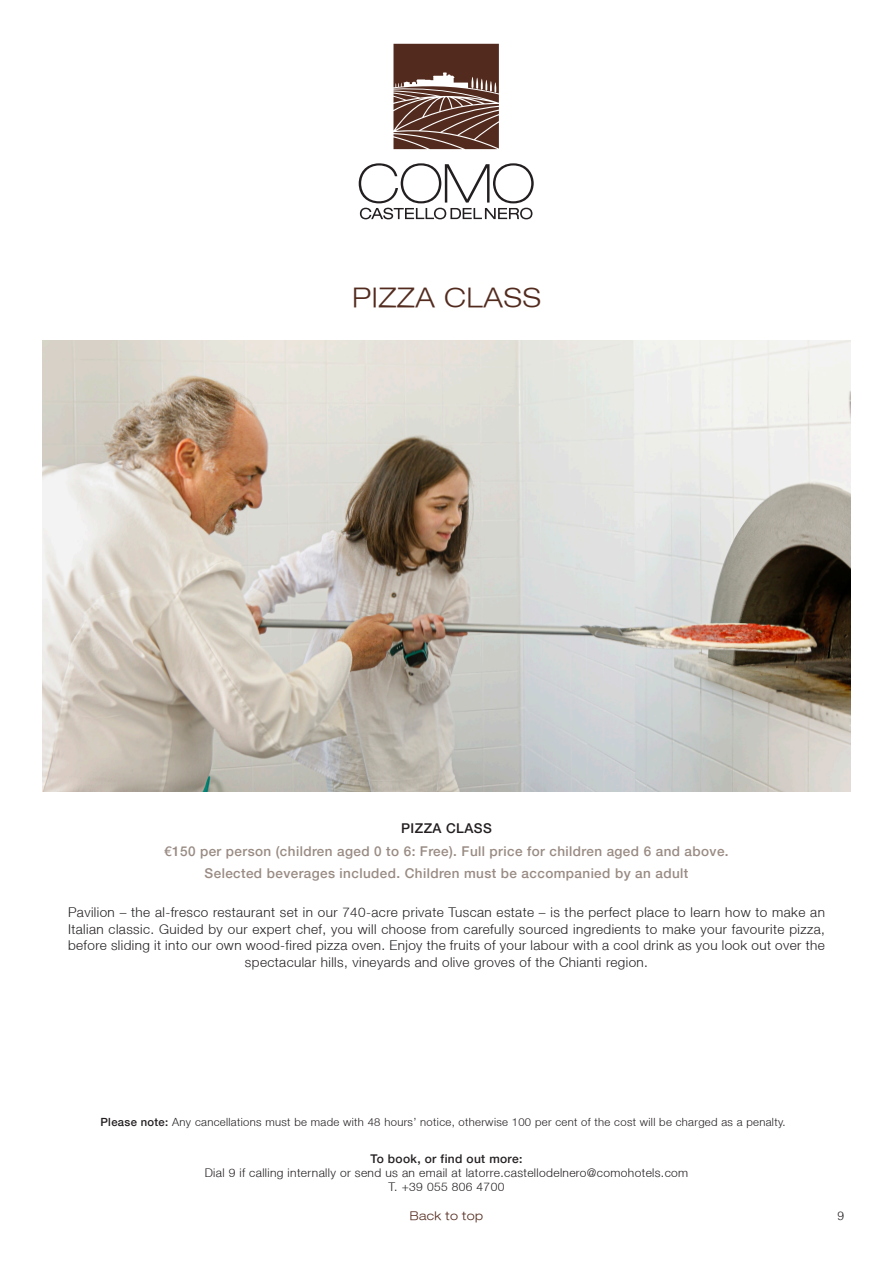
<style>
.page{position:relative;width:893px;height:1263px;background:#fff}
.page>*{position:absolute;margin:0;border:0;box-sizing:border-box;transform-origin:0 0}
.t1{font:300 expanded 27px "Helvetica Neue LT";letter-spacing:.03em;color:#532b1e}
.t2{font:300 13.5px/16.5px "Helvetica Neue LT";letter-spacing:.03em;color:#231f20;text-align:center}
.t3{font:500 13.5px "Helvetica Neue LT";letter-spacing:.03em;color:#998b83}
.t4{font:500 13.5px "Helvetica Neue LT";letter-spacing:.03em;color:#231f20}
.t5{font:300 12px/14.4px "Helvetica Neue LT";letter-spacing:.03em;color:#231f20;text-align:center}
.t6{font:500 12px "Helvetica Neue LT";letter-spacing:.03em;color:#231f20}
.t7{font:300 expanded 12px "Helvetica Neue LT";letter-spacing:.03em;color:#532b1e}
.t8{font:300 12px "Helvetica";color:#231f20}
.t9{font:300 11.25px "Helvetica Neue LT";letter-spacing:.03em;color:#231f20}
.s1{font-weight:500}
</style>
<div class="page">
<img style="left:43px;top:341px;width:807px;height:450px">
<svg style="left:359px;top:163px;width:175px;height:56px"></svg>
<svg style="left:393px;top:44px;width:106px;height:105px;background:#704e44"></svg>
<p class="t1" style="left:352px;top:281px;width:190px">PIZZA CLASS</p>
<p class="t4" style="left:401px;top:820px;width:92px">PIZZA CLASS</p>
<p class="t3" style="left:164px;top:843px;width:566px">€150 per person (children aged 0 to 6: Free). Full price for children aged 6 and above.</p>
<p class="t3" style="left:205px;top:865px;width:485px">Selected beverages included. Children must be accompanied by an adult</p>
<p class="t2" style="left:68px;top:904px;width:758px">Pavilion – the al-fresco restaurant set in our 740-acre private Tuscan estate – is the perfect place to learn how to make an Italian classic. Guided by our expert chef, you will choose from carefully sourced ingredients to make your favourite pizza, before sliding it into our own wood-fired pizza oven. Enjoy the fruits of your labour with a cool drink as you look out over the spectacular hills, vineyards and olive groves of the Chianti region.</p>
<p class="t9" style="left:100px;top:1115px;width:687px"><span class="s1">Please note:</span> Any cancellations must be made with 48 hours’ notice, otherwise 100 per cent of the cost will be charged as a penalty.</p>
<p class="t6" style="left:371px;top:1151px;width:153px">To book, or find out more:</p>
<p class="t5" style="left:205px;top:1165px;width:485px">Dial 9 if calling internally or send us an email at latorre.castellodelnero@comohotels.com<br>T. +39 055 806 4700</p>
<p class="t7" style="left:410px;top:1208px;width:75px">Back to top</p>
<p class="t8" style="left:837px;top:1205px;width:8px">9</p>
</div>
